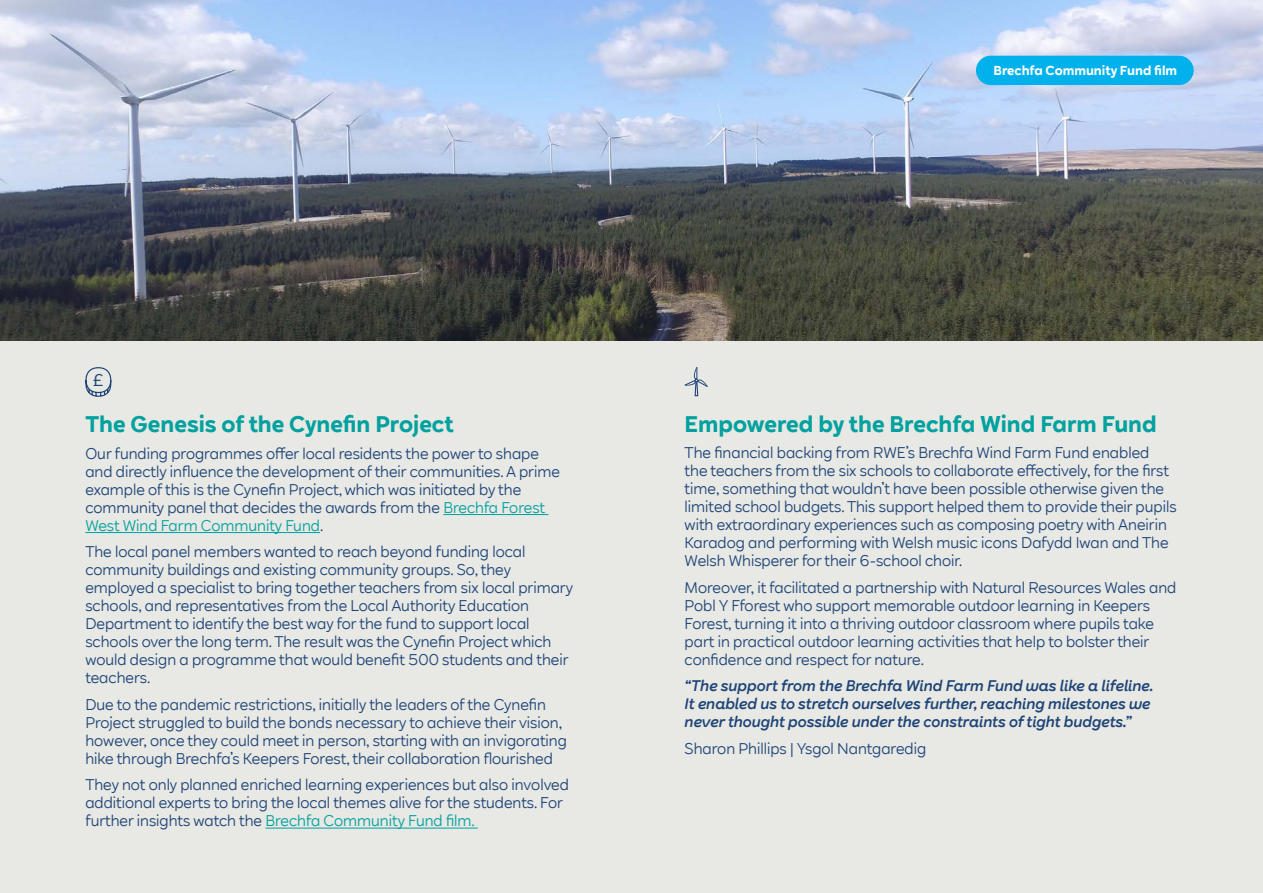
<style>
.page{position:relative;width:1263px;height:893px;background:#e8e8e4}
.page>*{position:absolute;margin:0;border:0;box-sizing:border-box;transform-origin:0 0}
.t1{font:700 22.5px "RWE Sans";color:#00a19f}
.t2{font:16.65px "RWE Sans";color:#1d4477;scale:1.11 1}
.t3{font:15px/18px "RWE Sans";color:#1d4477}
.t4{font:italic 500 15px/18px "RWE Sans";color:#1d4477}
.t5{font:700 12.9px "RWE Sans";color:#fff}
.s1{color:#00a19f}
</style>
<div class="page">
<hr style="left:443px;top:514px;width:105px;height:1px;background:#00a19f">
<hr style="left:85px;top:532px;width:235px;height:1px;background:#00a19f">
<hr style="left:265px;top:828px;width:213px;height:1px;background:#00a19f">
<svg style="left:85px;top:367px;width:27px;height:30px"></svg>
<svg style="left:684px;top:367px;width:24px;height:30px"></svg>
<img style="left:0;top:0;width:1263px;height:340px">
<div style="left:976px;top:56px;width:218px;height:29px;background:#00b1eb;border-radius:15px"></div>
<p class="t5" style="left:993px;top:62px;width:185px">Brechfa Community Fund film</p>
<p class="t2" style="left:93px;top:370px;width:11px">£</p>
<h1 class="t1" style="left:85px;top:410px;width:370px">The Genesis of the Cynefin Project</h1>
<p class="t3" style="left:85px;top:445px;width:476px">Our funding programmes offer local residents the power to shape and directly influence the development of their communities. A prime example of this is the Cynefin Project, which was initiated by the community panel that decides the awards from the <span class="s1">Brechfa Forest West Wind Farm Community Fund</span>.</p>
<p class="t3" style="left:85px;top:543px;width:489px">The local panel members wanted to reach beyond funding local community buildings and existing community groups. So, they employed a specialist to bring together teachers from six local primary schools, and representatives from the Local Authority Education Department to identify the best way for the fund to support local schools over the long term. The result was the Cynefin Project which would design a programme that would benefit 500 students and their teachers.</p>
<p class="t3" style="left:85px;top:696px;width:483px">Due to the pandemic restrictions, initially the leaders of the Cynefin Project struggled to build the bonds necessary to achieve their vision, however, once they could meet in person, starting with an invigorating hike through Brechfa’s Keepers Forest, their collaboration flourished</p>
<p class="t3" style="left:85px;top:776px;width:485px">They not only planned enriched learning experiences but also involved additional experts to bring the local themes alive for the students. For further insights watch the <span class="s1">Brechfa Community Fund film.</span></p>
<h1 class="t1" style="left:685px;top:409px;width:473px">Empowered by the Brechfa Wind Farm Fund</h1>
<p class="t3" style="left:685px;top:444px;width:493px">The financial backing from RWE’s Brechfa Wind Farm Fund enabled<br>the teachers from the six schools to collaborate effectively, for the first time, something that wouldn’t have been possible otherwise given the limited school budgets. This support helped them to provide their pupils with extraordinary experiences such as composing poetry with Aneirin Karadog and performing with Welsh music icons Dafydd Iwan and The Welsh Whisperer for their 6-school choir.</p>
<p class="t3" style="left:685px;top:579px;width:493px">Moreover, it facilitated a partnership with Natural Resources Wales and Pobl Y Fforest who support memorable outdoor learning in Keepers Forest, turning it into a thriving outdoor classroom where pupils take part in practical outdoor learning activities that help to bolster their confidence and respect for nature.</p>
<p class="t4" style="left:685px;top:677px;width:470px">“The support from the Brechfa Wind Farm Fund was like a lifeline.<br>It enabled us to stretch ourselves further, reaching milestones we never thought possible under the constraints of tight budgets.”</p>
<p class="t3" style="left:685px;top:740px;width:243px">Sharon Phillips | Ysgol Nantgaredig</p>
</div>
